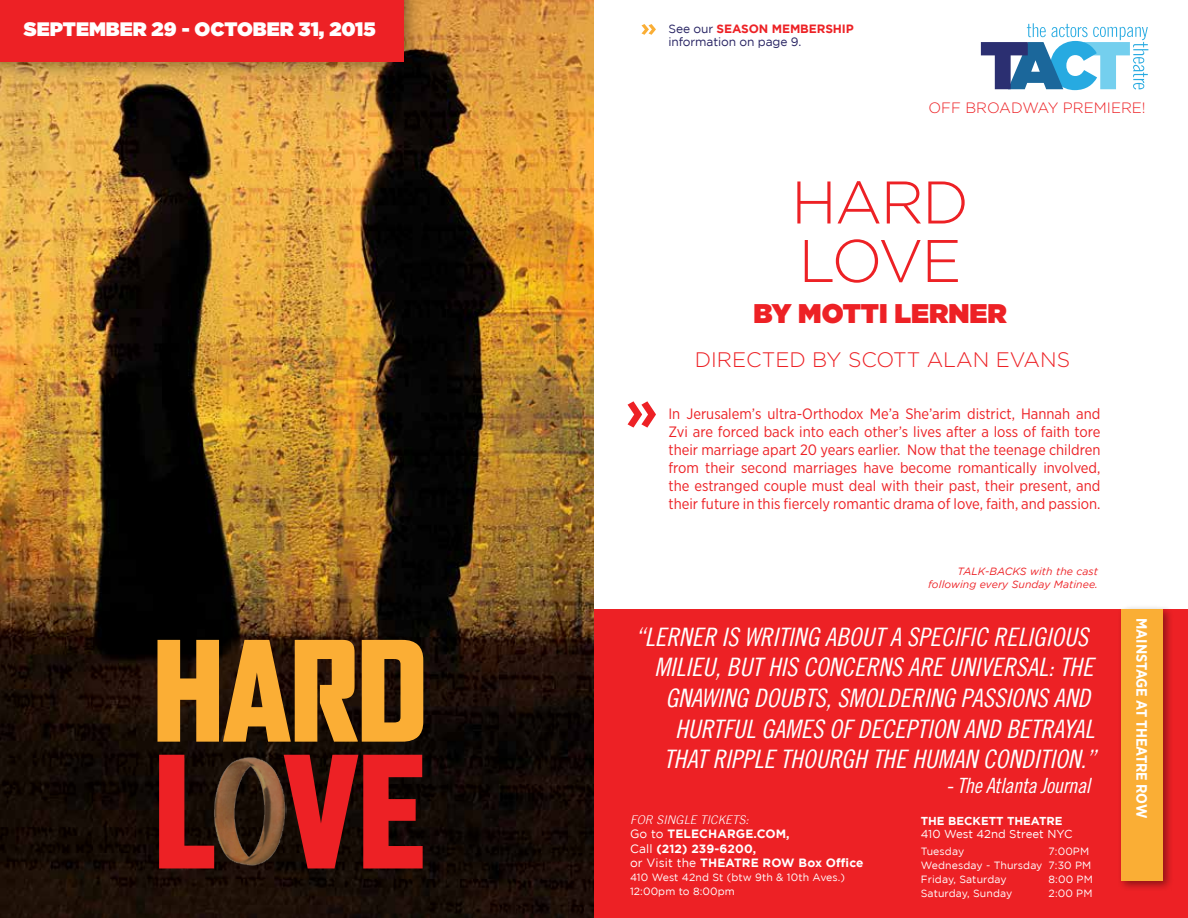
<style>
.page{position:relative;width:1188px;height:918px;background:#fff}
.page>*{position:absolute;margin:0;border:0;box-sizing:border-box;transform-origin:0 0}
.t1{font:900 148.95px "Agency FB";color:#ed2125}
.t2{font:900 133.2px "Agency FB";color:#fbae35}
.t3{font:300 60px/58.5px "Gotham";letter-spacing:-.03em;color:#ed2125}
.t4{font:900 27px "Gotham";color:#ed2125}
.t5{font:25.5px "Trade Gothic LT Cond Eighteen Obl";color:#fff}
.t6{font:300 21px "Gotham";color:#ed2125}
.t7{font:italic 500 condensed 21px "Trade Gothic ED";letter-spacing:-.02em;color:#fff}
.t8{font:900 19.5px "Gotham";color:#fff}
.t9{font:15px/18px "Gotham Narrow";color:#ed2125;text-align:justify}
.t10{font:700 15px "Gotham Narrow";letter-spacing:-.01em;color:#fff}
.t11{font:300 15px "Gotham";color:#ed2125}
.t12{font:700 12px/14.2px "Gotham";letter-spacing:.01em;color:#fff}
.t13{font:12px "Gotham";letter-spacing:-.01em;color:#262262}
.t14{font:italic 300 12px "Trade Gothic LT";letter-spacing:.01em;color:#fff}
.t15{font:700 12px "Gotham";color:#ed2125}
.t16{font:11.55px "Gotham";color:#fff}
.t17{font:700 11.55px "Gotham";color:#fff}
.t18{font:10.5px/14.2px "Gotham";letter-spacing:.01em;color:#fff}
.t19{font:italic 10.5px/13.5px "Gotham";letter-spacing:.01em;color:#ed2125;text-align:right}
.s1{font-weight:700;color:#ed2125}
.s2{font-weight:400}
</style>
<div class="page">
<div style="left:594px;top:609px;width:594px;height:309px;background:#ed2125"></div>
<img style="left:0;top:0;width:594px;height:918px">
<img style="left:212px;top:755px;width:75px;height:111px">
<div style="left:0;top:0;width:422px;height:80px;background:#000;opacity:.4"></div>
<div style="left:0;top:0;width:404px;height:62px;background:#ed2125"></div>
<svg style="left:628px;top:401px;width:28px;height:27px"></svg>
<div style="left:1117px;top:605px;width:57px;height:287px;background:#000;opacity:.4"></div>
<div style="left:1121px;top:609px;width:42px;height:272px;background:#faae35"></div>
<svg style="left:642px;top:24px;width:14px;height:11px"></svg>
<svg style="left:981px;top:23px;width:167px;height:67px"></svg>
<h3 class="t8" style="left:24px;top:15px;width:353px">SEPTEMBER 29 - OCTOBER 31, 2015</h3>
<h2 class="t2" style="left:154px;top:616px;width:274px">HARD</h2>
<h1 class="t1" style="left:155px;top:728px;width:271px">L VE</h1>
<p class="t13" style="left:668px;top:22px;width:66px">See our <span class="s1">SEASON</span></p>
<p class="t15" style="left:772px;top:22px;width:46px">MEMBERSH</p>
<p class="t15" style="left:842px;top:22px;width:13px">IP</p>
<p class="t13" style="left:668px;top:35px;width:134px">information on page 9.</p>
<p class="t11" style="left:929px;top:98px;width:219px">OFF BROADWAY PREMIERE!</p>
<h3 class="t3" style="left:791px;top:171px;width:179px">HARD<br>LOVE</h3>
<h3 class="t4" style="left:753px;top:294px;width:255px">BY MOTTI LERNER</h3>
<h3 class="t6" style="left:695px;top:347px;width:14px">DIREC</h3>
<h3 class="t6" style="left:762px;top:347px;width:310px">TED BY SCOTT ALAN EVANS</h3>
<p class="t9" style="left:668px;top:405px;width:434px">In Jerusalem’s ultra-Orthodox Me’a She’arim district, Hannah and Zvi are forced back into each other’s lives after a loss of faith tore their marriage apart 20 years earlier. Now that the teenage children from their second marriages have become romantically involved, the estranged couple must deal with their past, their present, and their future in this fiercely romantic drama of love, faith, and passion.</p>
<p class="t19" style="left:928px;top:564px;width:171px">TALK-BACKS with the cast following every Sunday Matinee.</p>
<h3 class="t5" style="left:635px;top:621px;width:455px">“LERNER IS WRITING ABOUT A SPECIFIC RELIGIOUS</h3>
<h3 class="t5" style="left:654px;top:652px;width:440px">MILIEU, BUT HIS CONCERNS ARE UNIVERSAL: THE</h3>
<h3 class="t5" style="left:665px;top:683px;width:426px">GNAWING DOUBTS, SMOLDERING PASSIONS AND</h3>
<h3 class="t5" style="left:675px;top:713px;width:421px">HURTFUL GAMES OF DECEPTION AND BETRAYAL</h3>
<h3 class="t5" style="left:664px;top:744px;width:130px">THAT RIPPLE THOURGH</h3>
<h3 class="t5" style="left:872px;top:744px;width:225px">THE HUMAN CONDITION.”</h3>
<h3 class="t7" style="left:946px;top:773px;width:146px">- The Atlanta Journal</h3>
<p class="t14" style="left:630px;top:813px;width:120px">FOR SINGLE TICKETS:</p>
<p class="t12" style="left:630px;top:827px;width:55px"><span class="s2">Go to</span> TELECHARGE</p>
<p class="t12" style="left:754px;top:827px;width:14px">.COM</p>
<p class="t12" style="left:786px;top:827px;width:5px">,</p>
<p class="t12" style="left:630px;top:841px;width:128px"><span class="s2">Call</span> (212) 239-6200, <span class="s2">or Visit the</span> THEATRE</p>
<p class="t12" style="left:763px;top:855px;width:102px">ROW BOX OFFICE</p>
<p class="t18" style="left:630px;top:870px;width:217px">410 West 42nd St (btw 9th &amp; 10th Aves.)<br>12:00pm to 8:00pm</p>
<p class="t17" style="left:921px;top:814px;width:143px">THE BECKETT THEATRE</p>
<p class="t16" style="left:921px;top:828px;width:153px">410 West 42nd Street NYC</p>
<p class="t18" style="left:921px;top:844px;width:123px">Tuesday<br>Wednesday - Thursday<br>Friday, Saturday<br>Saturday, Sunday</p>
<p class="t18" style="left:1049px;top:844px;width:46px">7:00PM<br>7:30 PM<br>8:00 PM<br>2:00 PM</p>
<p class="t10" style="left:1151px;top:618px;width:201px;rotate:90deg">MAINSTAGE AT THEATRE ROW</p>
</div>
